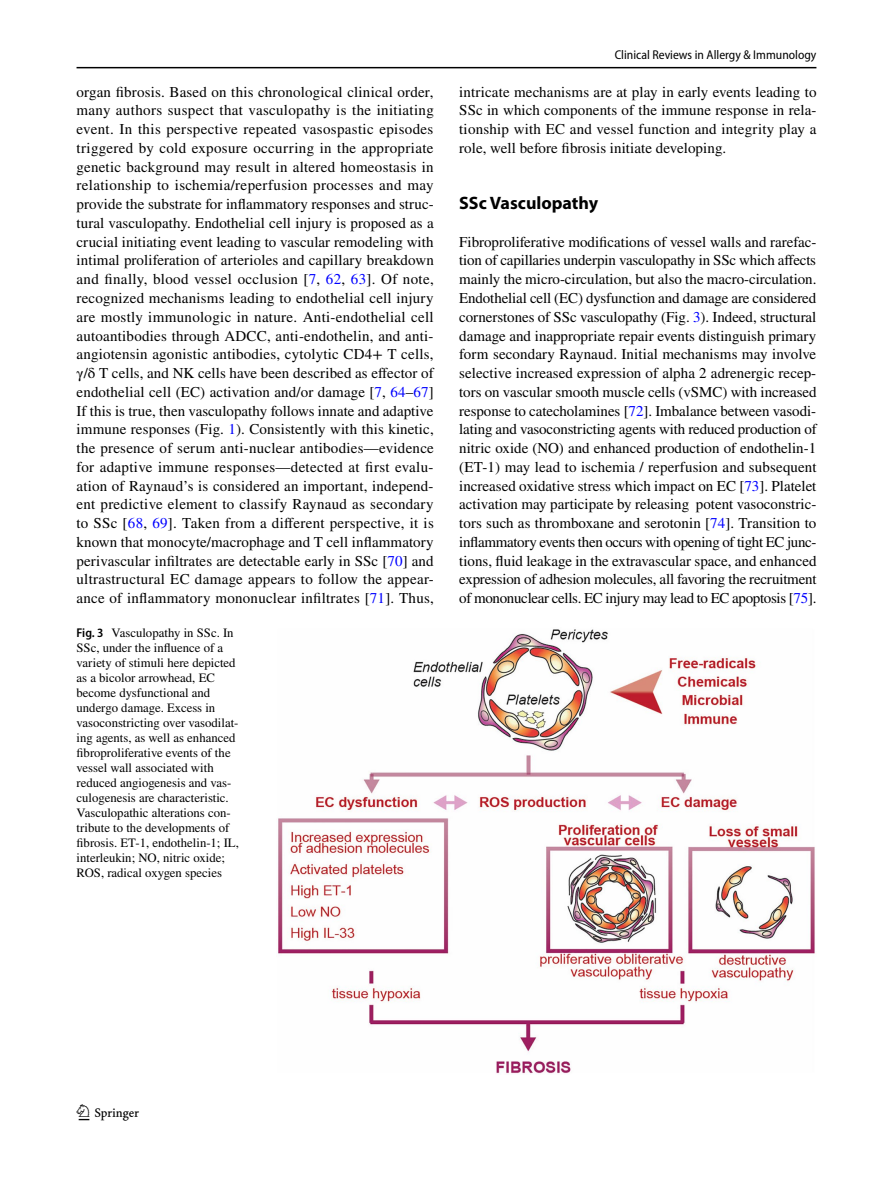
<style>
.page{position:relative;width:893px;height:1187px;background:#fff}
.page>*{position:absolute;margin:0;border:0;box-sizing:border-box;transform-origin:0 0}
.t1{font:22.5px "Springnew Regular 2";color:#000}
.t2{font:700 18px "Myriad Pro";color:#000}
.t3{font:15px/18.8px "STIX";letter-spacing:.005em;color:#000;text-align:justify}
.t4{font:12.75px/15px "STIX";color:#000}
.t5{font:semi-condensed 12.75px "Myriad Pro";color:#000}
.s1{color:#00f}
.s2{font-family:"Myriad Pro";font-weight:600;font-stretch:semi-condensed}
</style>
<div class="page">
<hr style="left:77px;top:67px;width:739px;height:1px;background:#000">
<img style="left:278px;top:629px;width:537px;height:444px">
<p class="t5" style="left:615px;top:48px;width:203px">Clinical Reviews in Allergy &amp; Immunology</p>
<p class="t3" style="left:77px;top:83px;width:359px">organ fibrosis. Based on this chronological clinical order, many authors suspect that vasculopathy is the initiating event. In this perspective repeated vasospastic episodes triggered by cold exposure occurring in the appropriate genetic background may result in altered homeostasis in relationship to ischemia/reperfusion processes and may provide the substrate for inflammatory responses and struc&shy;tural vasculopathy. Endothelial cell injury is proposed as a crucial initiating event leading to vascular remodeling with intimal proliferation of arterioles and capillary breakdown and finally, blood vessel occlusion [<span class="s1">7</span>, <span class="s1">62</span>, <span class="s1">63</span>]. Of note, recognized mechanisms leading to endothelial cell injury are mostly immunologic in nature. Anti-endothelial cell autoantibodies through ADCC, anti-endothelin, and anti&shy;angiotensin agonistic antibodies, cytolytic CD4+ T cells, γ/δ T cells, and NK cells have been described as effector of endothelial cell (EC) activation and/or damage [<span class="s1">7</span>, <span class="s1">64</span>–<span class="s1">67</span>] If this is true, then vasculopathy follows innate and adaptive immune responses (Fig. <span class="s1">1</span>). Consistently with this kinetic, the presence of serum anti-nuclear antibodies—evidence for adaptive immune responses—detected at first evalu&shy;ation of Raynaud’s is considered an important, independ&shy;ent predictive element to classify Raynaud as secondary to SSc [<span class="s1">68</span>, <span class="s1">69</span>]. Taken from a different perspective, it is known that monocyte/macrophage and T cell inflammatory perivascular infiltrates are detectable early in SSc [<span class="s1">70</span>] and ultrastructural EC damage appears to follow the appear&shy;ance of inflammatory mononuclear infiltrates [<span class="s1">71</span>]. Thus,</p>
<p class="t3" style="left:459px;top:83px;width:359px">intricate mechanisms are at play in early events leading to SSc in which components of the immune response in rela&shy;tionship with EC and vessel function and integrity play a role, well before fibrosis initiate developing.</p>
<p class="t2" style="left:459px;top:191px;width:140px">SSc Vasculopathy</p>
<p class="t3" style="left:459px;top:233px;width:359px">Fibroproliferative modifications of vessel walls and rarefac&shy;tion of capillaries underpin vasculopathy in SSc which affects mainly the micro-circulation, but also the macro-circulation.<br>Endothelial cell (EC) dysfunction and damage are considered cornerstones of SSc vasculopathy (Fig. <span class="s1">3</span>). Indeed, structural damage and inappropriate repair events distinguish primary form secondary Raynaud. Initial mechanisms may involve selective increased expression of alpha 2 adrenergic recep&shy;tors on vascular smooth muscle cells (vSMC) with increased response to catecholamines [<span class="s1">72</span>]. Imbalance between vasodi&shy;lating and vasoconstricting agents with reduced production of nitric oxide (NO) and enhanced production of endothelin-1 (ET-1) may lead to ischemia / reperfusion and subsequent increased oxidative stress which impact on EC [<span class="s1">73</span>]. Platelet activation may participate by releasing potent vasoconstric&shy;tors such as thromboxane and serotonin [<span class="s1">74</span>]. Transition to inflammatory events then occurs with opening of tight EC junc&shy;tions, fluid leakage in the extravascular space, and enhanced expression of adhesion molecules, all favoring the recruitment of mononuclear cells. EC injury may lead to EC apoptosis [<span class="s1">75</span>].</p>
<p class="t4" style="left:77px;top:626px;width:164px"><span class="s2">Fig. 3</span> Vasculopathy in SSc. In<br>SSc, under the influence of a variety of stimuli here depicted as a bicolor arrowhead, EC become dysfunctional and undergo damage. Excess in vasoconstricting over vasodilat&shy;ing agents, as well as enhanced fibroproliferative events of the vessel wall associated with reduced angiogenesis and vas&shy;culogenesis are characteristic.<br>Vasculopathic alterations con&shy;tribute to the developments of fibrosis. ET-1, endothelin-1; IL, interleukin; NO, nitric oxide;<br>ROS, radical oxygen species</p>
<h1 class="t1" style="left:79px;top:1104px;width:62px">1 3</h1>
</div>
